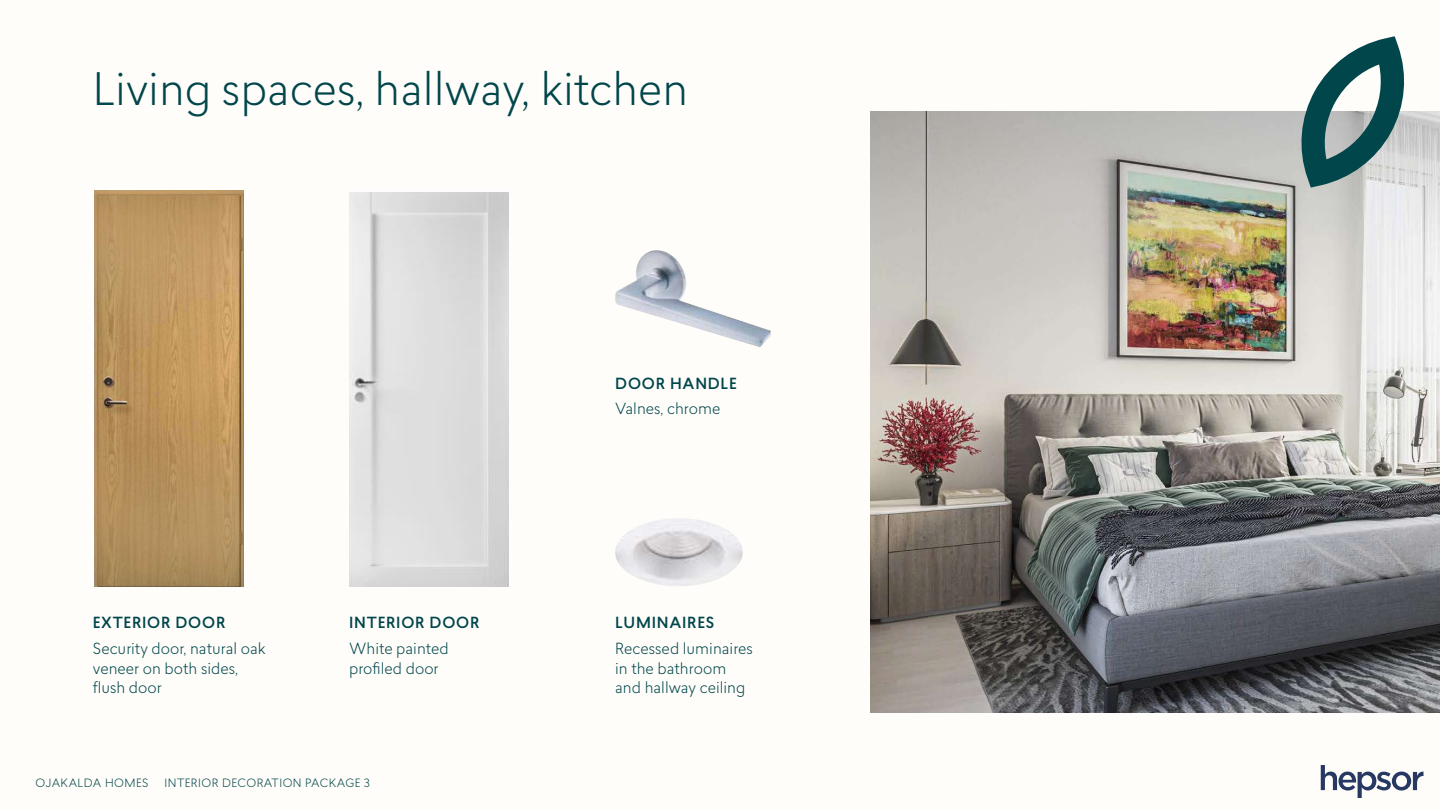
<style>
.page{position:relative;width:1440px;height:810px;background:#fffdf9}
.page>*{position:absolute;margin:0;border:0;box-sizing:border-box;transform-origin:0 0}
.t1{font:300 43.95px "Lasiver";color:#00464b}
.t2{font:300 15.08px/19.5px "Lasiver";color:#00464b}
.t3{font:500 15.08px "Lasiver";letter-spacing:.05em;color:#00464b}
.t4{font:300 11.25px "Lasiver";letter-spacing:.04em;color:#00464b}
</style>
<div class="page">
<img style="left:870px;top:112px;width:570px;height:601px">
<img style="left:615px;top:250px;width:156px;height:97px">
<img style="left:615px;top:518px;width:128px;height:68px">
<img style="left:349px;top:192px;width:159px;height:394px">
<svg style="left:1321px;top:765px;width:102px;height:33px"></svg>
<svg style="left:1297px;top:36px;width:111px;height:152px"></svg>
<img style="left:94px;top:191px;width:149px;height:395px">
<h1 class="t1" style="left:93px;top:58px;width:597px">Living spaces, hallway, kitchen</h1>
<p class="t3" style="left:93px;top:612px;width:134px">EXTERIOR DOOR</p>
<p class="t2" style="left:93px;top:638px;width:174px">Security door, natural oak veneer on both sides, flush door</p>
<p class="t3" style="left:349px;top:612px;width:132px">INTERIOR DOOR</p>
<p class="t2" style="left:349px;top:638px;width:101px">White painted profiled door</p>
<p class="t4" style="left:35px;top:775px;width:114px">OJAKALDA HOMES</p>
<p class="t4" style="left:165px;top:775px;width:207px">INTERIOR DECORATION PACKAGE 3</p>
<p class="t3" style="left:615px;top:373px;width:123px">DOOR HANDLE</p>
<p class="t2" style="left:615px;top:398px;width:107px">Valnes, chrome</p>
<p class="t3" style="left:615px;top:612px;width:101px">LUMINAIRES</p>
<p class="t2" style="left:615px;top:638px;width:139px">Recessed luminaires in the bathroom and hallway ceiling</p>
</div>
